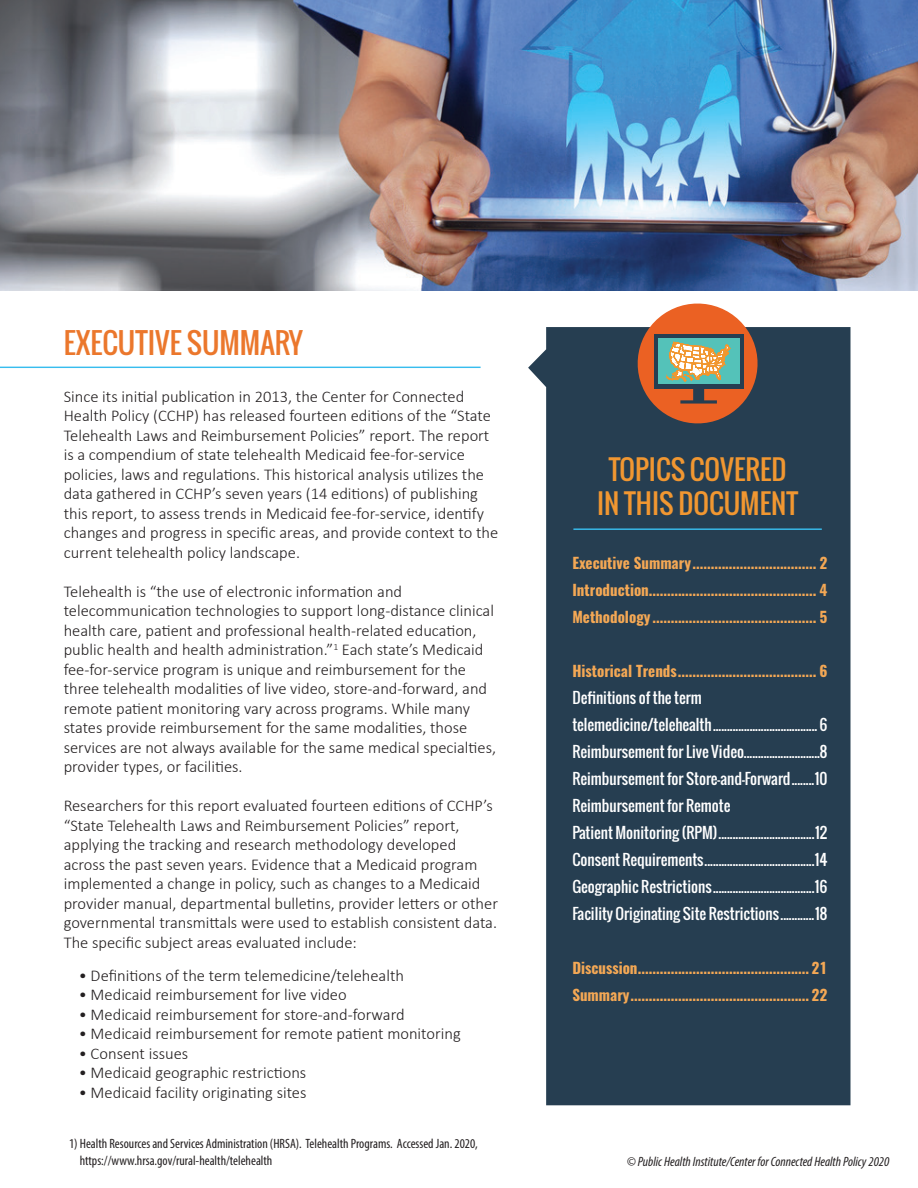
<style>
.page{position:relative;width:918px;height:1188px;background:#fff}
.page>*{position:absolute;margin:0;border:0;box-sizing:border-box;transform-origin:0 0}
.Chapter{font:28.5px "Oswald";color:#eb772c}
.t1{font:27.15px "Oswald";color:#f19731}
.bullets{font:300 16.5px/19.5px "Calibri";color:#231f20}
.t2{font:15px "Oswald";color:#fff}
.Chapter-2{font:700 15px "Oswald";color:#f4a855}
.t3{font:condensed 13.5px "Myriad Pro";color:#231f20}
.t4{font:italic condensed 13.5px "Myriad Pro";color:#231f20}
</style>
<div class="page">
<hr style="left:0;top:367px;width:481px;height:1px;background:#38bdee">
<img style="left:0;top:0;width:918px;height:291px">
<div style="left:528px;top:327px;width:323px;height:778px;background:#263e51"></div>
<hr style="left:573px;top:528px;width:249px;height:2px;background:#38bdee">
<svg style="left:629px;top:303px;width:137px;height:129px;background:#987861"></svg>
<p class="Chapter" style="left:64px;top:321px;width:241px">EXECUTIVE SUMMARY</p>
<p class="bullets" style="left:64px;top:386px;width:436px">Since its initial publication in 2013, the Center for Connected Health Policy (CCHP) has released fourteen editions of the “State Telehealth Laws and Reimbursement Policies” report. The report is a compendium of state telehealth Medicaid fee-for-service policies, laws and regulations. This historical analysis utilizes the data gathered in CCHP’s seven years (14 editions) of publishing this report, to assess trends in Medicaid fee-for-service, identify changes and progress in specific areas, and provide context to the current telehealth policy landscape.</p>
<p class="bullets" style="left:64px;top:581px;width:434px">Telehealth is “the use of electronic information and telecommunication technologies to support long-distance clinical health care, patient and professional health-related education, public health and health administration.”<sup>1</sup> Each state’s Medicaid fee-for-service program is unique and reimbursement for the three telehealth modalities of live video, store-and-forward, and remote patient monitoring vary across programs. While many states provide reimbursement for the same modalities, those services are not always available for the same medical specialties, provider types, or facilities.</p>
<p class="bullets" style="left:64px;top:796px;width:436px">Researchers for this report evaluated fourteen editions of CCHP’s “State Telehealth Laws and Reimbursement Policies” report, applying the tracking and research methodology developed across the past seven years. Evidence that a Medicaid program implemented a change in policy, such as changes to a Medicaid provider manual, departmental bulletins, provider letters or other governmental transmittals were used to establish consistent data.<br>The specific subject areas evaluated include:</p>
<p class="bullets" style="left:79px;top:965px;width:327px">• Definitions of the term telemedicine/telehealth</p>
<p class="bullets" style="left:79px;top:985px;width:269px">• Medicaid reimbursement for live video</p>
<p class="bullets" style="left:79px;top:1004px;width:327px">• Medicaid reimbursement for store-and-forward</p>
<p class="bullets" style="left:79px;top:1024px;width:384px">• Medicaid reimbursement for remote patient monitoring</p>
<p class="bullets" style="left:79px;top:1043px;width:111px">• Consent issues</p>
<p class="bullets" style="left:79px;top:1063px;width:229px">• Medicaid geographic restrictions</p>
<p class="bullets" style="left:79px;top:1082px;width:229px">• Medicaid facility originating sites</p>
<p class="t3" style="left:69px;top:1136px;width:410px">1) Health Resources and Services Administration (HRSA). Telehealth Programs. Accessed Jan. 2020,</p>
<p class="t3" style="left:80px;top:1152px;width:194px">https://www.hrsa.gov/rural-health/telehealth</p>
<p class="t1" style="left:609px;top:449px;width:179px">TOPICS COVERED</p>
<p class="t1" style="left:597px;top:483px;width:203px">IN THIS DOCUMENT</p>
<p class="Chapter-2" style="left:572px;top:552px;width:257px">Executive Summary.................................. 2</p>
<p class="Chapter-2" style="left:572px;top:579px;width:256px">Introduction.............................................. 4</p>
<p class="Chapter-2" style="left:572px;top:606px;width:256px">Methodology ............................................. 5</p>
<p class="Chapter-2" style="left:572px;top:660px;width:256px">Historical Trends...................................... 6</p>
<p class="t2" style="left:572px;top:686px;width:131px">Definitions of the term</p>
<p class="t2" style="left:572px;top:713px;width:257px">telemedicine/telehealth..................................... 6</p>
<p class="t2" style="left:572px;top:740px;width:256px">Reimbursement for Live Video...........................8</p>
<p class="t2" style="left:572px;top:767px;width:257px">Reimbursement for Store-and-Forward........10</p>
<p class="t2" style="left:572px;top:794px;width:159px">Reimbursement for Remote</p>
<p class="t2" style="left:572px;top:821px;width:257px">Patient Monitoring (RPM)..................................12</p>
<p class="t2" style="left:572px;top:848px;width:257px">Consent Requirements.......................................14</p>
<p class="t2" style="left:572px;top:875px;width:257px">Geographic Restrictions....................................16</p>
<p class="t2" style="left:572px;top:902px;width:257px">Facility Originating Site Restrictions............18</p>
<p class="Chapter-2" style="left:572px;top:957px;width:256px">Discussion............................................... 21</p>
<p class="Chapter-2" style="left:572px;top:984px;width:257px">Summary................................................. 22</p>
<p class="t4" style="left:627px;top:1154px;width:264px">© Public Health Institute/Center for Connected Health Policy 2020</p>
</div>
